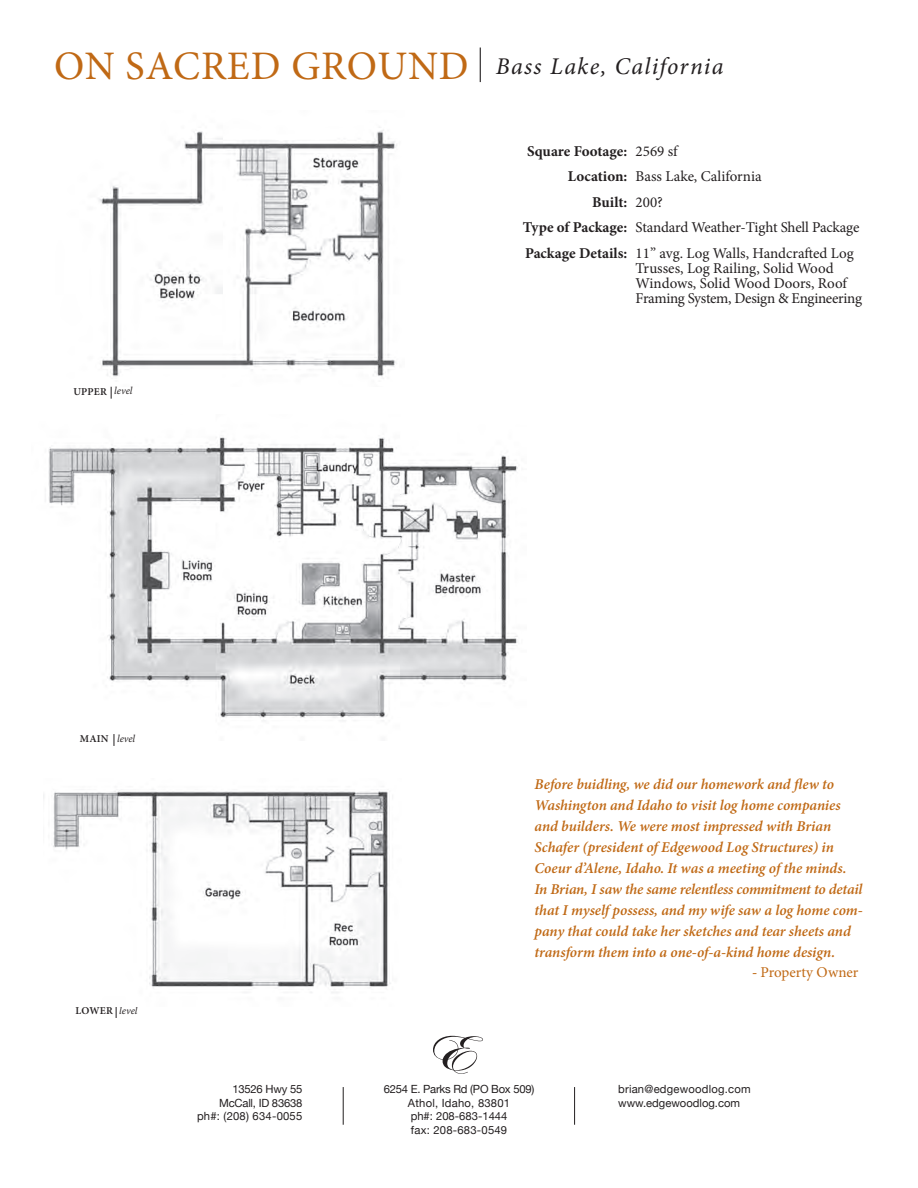
<style>
.page{position:relative;width:918px;height:1188px;background:#fff}
.page>*{position:absolute;margin:0;border:0;box-sizing:border-box;transform-origin:0 0}
.t1{font:italic 24px "Minion Pro";letter-spacing:.05em;color:#231f20}
.t2{font:italic 600 15px/21px "Minion Pro";letter-spacing:-.005em;color:#c06915}
.t3{font:15px/25.5px "Minion Pro";letter-spacing:-.005em;color:#231f20}
.t4{font:700 15px/25.5px "Minion Pro";color:#231f20;text-align:right}
.t5{font:15px "Minion Pro";color:#c06915}
.t6{font:11.25px/13.5px "Helvetica Neue";color:#231f20;text-align:center}
.t7{font:11.25px/13.5px "Helvetica Neue";letter-spacing:-.02em;color:#231f20;text-align:right}
.t8{font:11.25px/13.5px "Helvetica Neue";letter-spacing:.02em;color:#231f20}
.t9{font:600 10.5px "Minion Pro";letter-spacing:.02em;color:#231f20}
.t10{font:italic 10.5px "Minion Pro";letter-spacing:-.005em;color:#231f20}
.s1{font-style:normal;font-size:40.5px;color:#c06915}
.s2{font-weight:400;font-style:italic}
.s3{font-weight:600;font-style:normal}
.s4{font-weight:600;font-style:italic}
</style>
<div class="page">
<svg style="left:433px;top:1036px;width:50px;height:38px"></svg>
<hr style="left:574px;top:1087px;width:1px;height:38px;background:#231f20">
<hr style="left:343px;top:1087px;width:1px;height:38px;background:#231f20">
<img style="left:48px;top:437px;width:470px;height:303px">
<svg style="left:114px;top:734px;width:1px;height:12px"></svg>
<hr style="left:480px;top:48px;width:1px;height:34px;background:#231f20">
<img style="left:43px;top:791px;width:348px;height:202px">
<img style="left:99px;top:127px;width:298px;height:260px">
<svg style="left:111px;top:387px;width:1px;height:12px"></svg>
<h1 class="t1" style="left:54px;top:50px;width:671px"><span class="s1">ON SACRED GROUND</span> Bass Lake, California</h1>
<p class="t9" style="left:73px;top:384px;width:60px">UPPER <span class="s2">level</span></p>
<p class="t4" style="left:523px;top:138px;width:106px">Square Footage:<br>Location:<br>Built:<br>Type of Package:<br>Package Details:</p>
<p class="t3" style="left:636px;top:138px;width:225px">2569 sf<br>Bass Lake, California<br>200?<br>Standard Weather-Tight Shell Package<br>11” avg. Log Walls, Handcrafted Log</p>
<p class="t3" style="left:636px;top:260px;width:228px;line-height:15px">Trusses, Log Railing, Solid Wood<br>Windows, Solid Wood Doors, Roof<br>Framing System, Design &amp; Engineering</p>
<p class="t10" style="left:80px;top:731px;width:57px"><span class="s3">MAIN</span> level</p>
<p class="t9" style="left:76px;top:1004px;width:63px">LOWER <span class="s2">level</span></p>
<p class="t7" style="left:197px;top:1083px;width:107px">13526 Hwy 55<br>McCall, ID 83638 ph#: (208) 634-0055</p>
<p class="t2" style="left:535px;top:774px;width:330px">Before buidling, we did our homework and flew to Washington and Idaho to visit log home companies and builders. We were most impressed with Brian Schafer (president of Edgewood Log Structures) in Coeur d’Alene, Idaho. It was a meeting of the minds.<br>In Brian, I saw the same relentless commitment to detail that I myself possess, and my wife saw a log home com&shy;pany that could take her sketches and tear sheets and transform them into a one-of-a-kind home design.</p>
<p class="t5" style="left:752px;top:962px;width:108px"><span class="s4">-</span> Property Owner</p>
<p class="t6" style="left:384px;top:1083px;width:152px">6254 E. Parks Rd (PO Box 509)<br>Athol, Idaho, 83801<br>ph#: 208-683-1444<br>fax: 208-683-0549</p>
<p class="t8" style="left:618px;top:1083px;width:134px">brian@edgewoodlog.com www.edgewoodlog.com</p>
</div>
